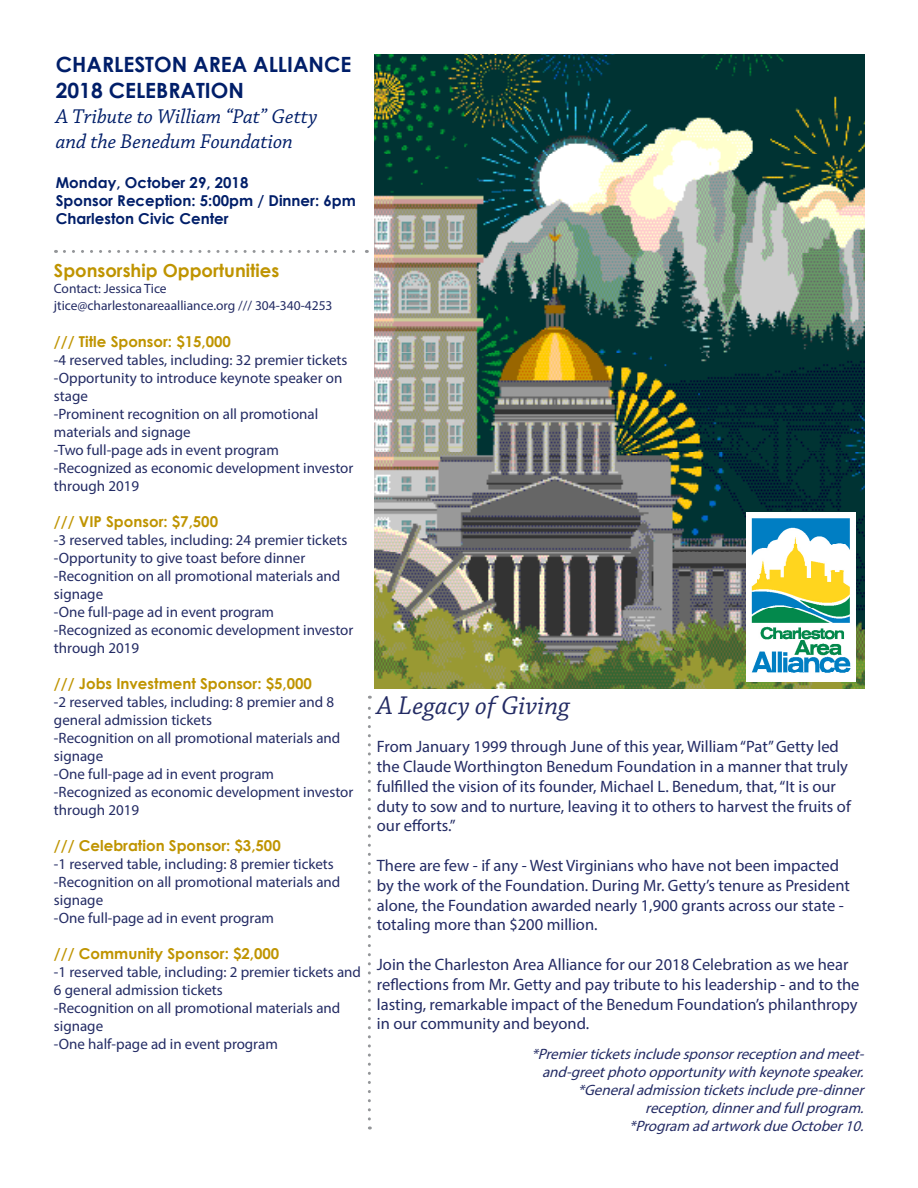
<style>
.page{position:relative;width:918px;height:1188px;background:#fff}
.page>*{position:absolute;margin:0;border:0;box-sizing:border-box;transform-origin:0 0}
.t1{font:italic 27px "Chaparral Pro";letter-spacing:.005em;color:#232b64}
.t2{font:italic 21px "Chaparral Pro";color:#001e69}
.t3{font:700 21px "Century Gothic";color:#001e69}
.t4{font:700 18px "Century Gothic";color:#bf9400}
.t5{font:16.5px/19.8px "Myriad Pro";color:#232b64}
.t6{font:15px/18px "Myriad Pro";color:#232b64}
.t7{font:italic 15px/18px "Myriad Pro";color:#232b64;text-align:right}
.t8{font:700 15px "Century Gothic";color:#bf9400}
.t9{font:700 15px/18px "Century Gothic";color:#001e69}
.t10{font:13.5px "Myriad Pro";color:#232b64}
</style>
<div class="page">
<img style="left:374px;top:54px;width:491px;height:634px">
<svg style="left:64px;top:250px;width:303px;height:3px"></svg>
<svg style="left:368px;top:696px;width:3px;height:423px"></svg>
<img style="left:746px;top:512px;width:110px;height:169px">
<p class="t3" style="left:56px;top:49px;width:297px">CHARLESTON AREA ALLIANCE</p>
<p class="t3" style="left:56px;top:74px;width:190px">2018 CELEBRATION</p>
<p class="t2" style="left:56px;top:105px;width:263px">A Tribute to William “Pat” Getty</p>
<p class="t2" style="left:56px;top:130px;width:239px">and the Benedum Foundation</p>
<p class="t9" style="left:56px;top:173px;width:194px">Monday, October 29, 2018</p>
<p class="t9" style="left:56px;top:191px;width:301px">Sponsor Reception: 5:00pm / Dinner: 6pm<br>Charleston Civic Center</p>
<p class="t4" style="left:54px;top:257px;width:227px">Sponsorship Opportunities</p>
<p class="t10" style="left:54px;top:281px;width:114px">Contact: Jessica Tice</p>
<p class="t10" style="left:54px;top:297px;width:280px">jtice@charlestonareaalliance.org /// 304-340-4253</p>
<p class="t8" style="left:54px;top:331px;width:179px">/// Title Sponsor: $15,000</p>
<p class="t6" style="left:54px;top:351px;width:295px">-4 reserved tables, including: 32 premier tickets</p>
<p class="t6" style="left:54px;top:369px;width:290px">-Opportunity to introduce keynote speaker on stage</p>
<p class="t6" style="left:54px;top:405px;width:266px">-Prominent recognition on all promotional materials and signage</p>
<p class="t6" style="left:54px;top:441px;width:226px">-Two full-page ads in event program</p>
<p class="t6" style="left:54px;top:459px;width:301px">-Recognized as economic development investor through 2019</p>
<p class="t8" style="left:54px;top:511px;width:166px">/// VIP Sponsor: $7,500</p>
<p class="t6" style="left:54px;top:531px;width:295px">-3 reserved tables, including: 24 premier tickets</p>
<p class="t6" style="left:54px;top:549px;width:253px">-Opportunity to give toast before dinner</p>
<p class="t6" style="left:54px;top:567px;width:288px">-Recognition on all promotional materials and signage</p>
<p class="t6" style="left:54px;top:603px;width:222px">-One full-page ad in event program</p>
<p class="t6" style="left:54px;top:621px;width:301px">-Recognized as economic development investor through 2019</p>
<p class="t8" style="left:54px;top:673px;width:259px">/// Jobs Investment Sponsor: $5,000</p>
<p class="t6" style="left:54px;top:693px;width:282px">-2 reserved tables, including: 8 premier and 8 general admission tickets</p>
<p class="t6" style="left:54px;top:729px;width:288px">-Recognition on all promotional materials and signage</p>
<p class="t6" style="left:54px;top:765px;width:222px">-One full-page ad in event program</p>
<p class="t6" style="left:54px;top:783px;width:301px">-Recognized as economic development investor through 2019</p>
<p class="t8" style="left:54px;top:835px;width:228px">/// Celebration Sponsor: $3,500</p>
<p class="t6" style="left:54px;top:855px;width:281px">-1 reserved table, including: 8 premier tickets</p>
<p class="t6" style="left:54px;top:873px;width:288px">-Recognition on all promotional materials and signage</p>
<p class="t6" style="left:54px;top:909px;width:222px">-One full-page ad in event program</p>
<p class="t8" style="left:54px;top:943px;width:227px">/// Community Sponsor: $2,000</p>
<p class="t6" style="left:54px;top:963px;width:309px">-1 reserved table, including: 2 premier tickets and<br>6 general admission tickets</p>
<p class="t6" style="left:54px;top:999px;width:288px">-Recognition on all promotional materials and signage</p>
<p class="t6" style="left:54px;top:1035px;width:225px">-One half-page ad in event program</p>
<p class="t1" style="left:377px;top:691px;width:194px">A Legacy of Giving</p>
<p class="t5" style="left:377px;top:737px;width:476px">From January 1999 through June of this year, William “Pat” Getty led the Claude Worthington Benedum Foundation in a manner that truly fulfilled the vision of its founder, Michael L. Benedum, that, “It is our duty to sow and to nurture, leaving it to others to harvest the fruits of our efforts.”</p>
<p class="t5" style="left:377px;top:855px;width:475px">There are few - if any - West Virginians who have not been impacted by the work of the Foundation. During Mr. Getty’s tenure as President alone, the Foundation awarded nearly 1,900 grants across our state - totaling more than $200 million.</p>
<p class="t5" style="left:377px;top:954px;width:484px">Join the Charleston Area Alliance for our 2018 Celebration as we hear reflections from Mr. Getty and pay tribute to his leadership - and to the lasting, remarkable impact of the Benedum Foundation’s philanthropy in our community and beyond.</p>
<p class="t7" style="left:532px;top:1045px;width:338px">*Premierticketsincludesponsorreceptionandmeet&shy;and-greetphotoopportunitywithkeynotespeaker. *Generaladmissionticketsincludepre-dinner reception,dinnerandfullprogram.</p>
<p class="t7" style="left:629px;top:1117px;width:241px">*Program adartworkdueOctober10.</p>
</div>
